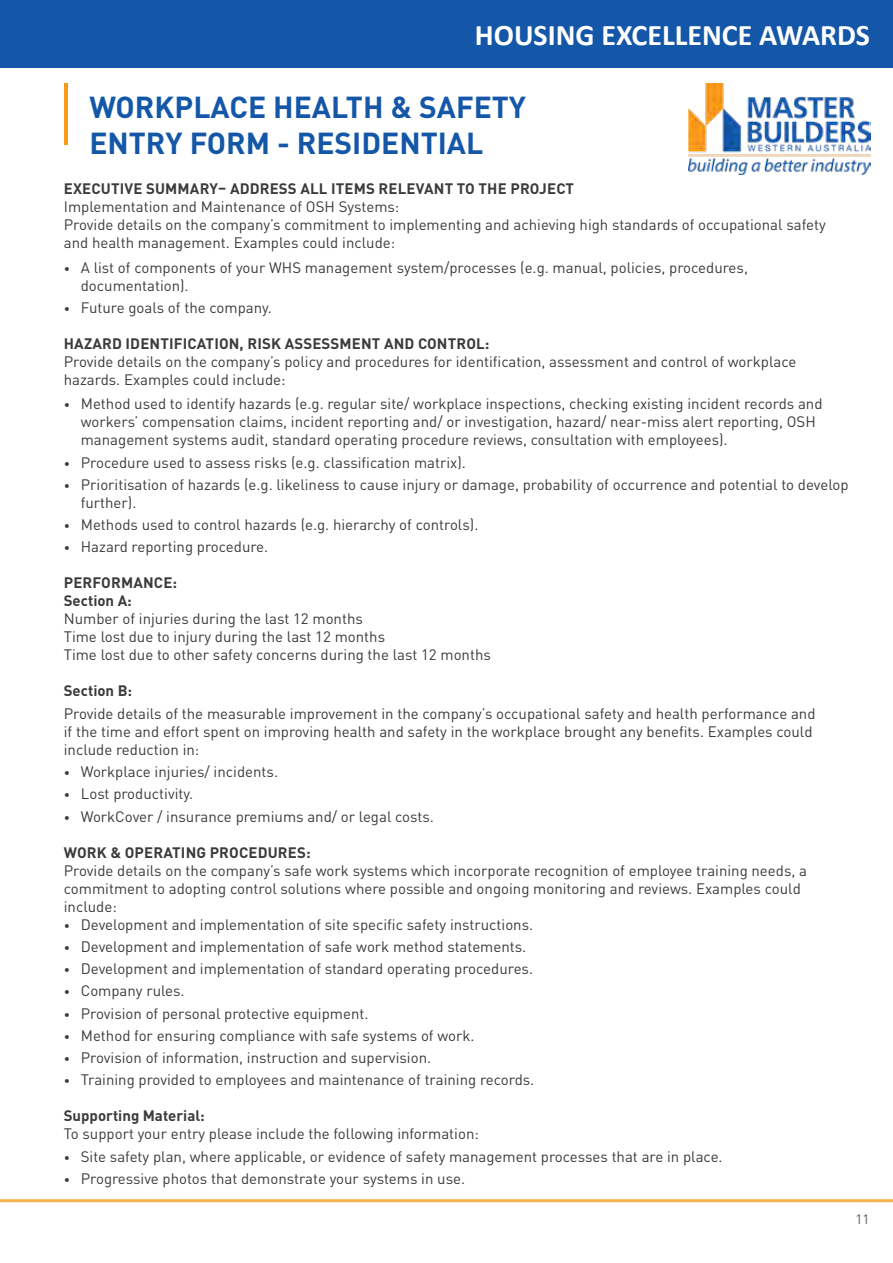
<style>
.page{position:relative;width:893px;height:1263px;background:#fff}
.page>*{position:absolute;margin:0;border:0;box-sizing:border-box;transform-origin:0 0}
.t1{font:700 30px/36px "DIN Pro";color:#1457a8}
.t2{font:700 30px "Calibri";color:#fff}
.t3{font:15px/18px "DIN Pro";color:#3c3b3c}
.t4{font:700 15px/18px "DIN Pro";letter-spacing:.01em;color:#3c3b3c}
.t5{font:13.5px "DIN Pro";color:#58595b}
.s1{font-size:12px}
</style>
<div class="page">
<hr style="left:0;top:1199px;width:893px;height:3px;background:#f89a1c">
<div style="left:0;top:0;width:893px;height:68px;background:#1457a8"></div>
<img style="left:689px;top:83px;width:182px;height:91px">
<hr style="left:64px;top:83px;width:4px;height:62px;background:#f89a1c">
<h1 class="t2" style="left:475px;top:14px;width:397px">HOUSING EXCELLENCE AWARDS</h1>
<h1 class="t1" style="left:89px;top:88px;width:438px">WORKPLACE HEALTH &amp; SAFETY<br>ENTRY FORM - RESIDENTIAL</h1>
<p class="t4" style="left:64px;top:178px;width:512px">EXECUTIVE SUMMARY– ADDRESS ALL ITEMS RELEVANT TO THE PROJECT</p>
<p class="t3" style="left:64px;top:196px;width:763px">Implementation and Maintenance of OSH Systems:<br>Provide details on the company’s commitment to implementing and achieving high standards of occupational safety and health management. Examples could include:</p>
<p class="t3" style="left:81px;top:258px;width:669px;text-indent:-17px"><span class="s1">•</span> A list of components of your WHS management system/processes (e.g. manual, policies, procedures, documentation).</p>
<p class="t3" style="left:64px;top:298px;width:210px"><span class="s1">•</span> Future goals of the company.</p>
<p class="t4" style="left:64px;top:334px;width:427px">HAZARD IDENTIFICATION, RISK ASSESSMENT AND CONTROL:</p>
<p class="t3" style="left:64px;top:352px;width:734px">Provide details on the company’s policy and procedures for identification, assessment and control of workplace hazards. Examples could include:</p>
<p class="t3" style="left:81px;top:394px;width:743px;text-indent:-17px"><span class="s1">•</span> Method used to identify hazards (e.g. regular site/ workplace inspections, checking existing incident records and workers’ compensation claims, incident reporting and/ or investigation, hazard/ near-miss alert reporting, OSH management systems audit, standard operating procedure reviews, consultation with employees).</p>
<p class="t3" style="left:64px;top:452px;width:404px"><span class="s1">•</span> Procedure used to assess risks (e.g. classification matrix).</p>
<p class="t3" style="left:81px;top:475px;width:769px;text-indent:-17px"><span class="s1">•</span> Prioritisation of hazards (e.g. likeliness to cause injury or damage, probability of occurrence and potential to develop further).</p>
<p class="t3" style="left:64px;top:515px;width:416px"><span class="s1">•</span> Methods used to control hazards (e.g. hierarchy of controls).</p>
<p class="t3" style="left:64px;top:537px;width:206px"><span class="s1">•</span> Hazard reporting procedure.</p>
<p class="t4" style="left:64px;top:573px;width:115px">PERFORMANCE:<br>Section A:</p>
<p class="t3" style="left:64px;top:609px;width:429px">Number of injuries during the last 12 months<br>Time lost due to injury during the last 12 months<br>Time lost due to other safety concerns during the last 12 months</p>
<p class="t4" style="left:64px;top:681px;width:70px">Section B:</p>
<p class="t3" style="left:64px;top:704px;width:753px">Provide details of the measurable improvement in the company’s occupational safety and health performance and if the time and effort spent on improving health and safety in the workplace brought any benefits. Examples could include reduction in:</p>
<p class="t3" style="left:64px;top:762px;width:216px"><span class="s1">•</span> Workplace injuries/ incidents.</p>
<p class="t3" style="left:64px;top:784px;width:131px"><span class="s1">•</span> Lost productivity.</p>
<p class="t3" style="left:64px;top:807px;width:372px"><span class="s1">•</span> WorkCover / insurance premiums and/ or legal costs.</p>
<p class="t4" style="left:64px;top:843px;width:248px">WORK &amp; OPERATING PROCEDURES:</p>
<p class="t3" style="left:64px;top:861px;width:745px">Provide details on the company’s safe work systems which incorporate recognition of employee training needs, a commitment to adopting control solutions where possible and ongoing monitoring and reviews. Examples could include:</p>
<p class="t3" style="left:64px;top:915px;width:471px"><span class="s1">•</span> Development and implementation of site specific safety instructions.</p>
<p class="t3" style="left:64px;top:937px;width:464px"><span class="s1">•</span> Development and implementation of safe work method statements.</p>
<p class="t3" style="left:64px;top:959px;width:471px"><span class="s1">•</span> Development and implementation of standard operating procedures.</p>
<p class="t3" style="left:64px;top:981px;width:122px"><span class="s1">•</span> Company rules.</p>
<p class="t3" style="left:64px;top:1004px;width:306px"><span class="s1">•</span> Provision of personal protective equipment.</p>
<p class="t3" style="left:64px;top:1026px;width:412px"><span class="s1">•</span> Method for ensuring compliance with safe systems of work.</p>
<p class="t3" style="left:64px;top:1048px;width:369px"><span class="s1">•</span> Provision of information, instruction and supervision.</p>
<p class="t3" style="left:64px;top:1070px;width:472px"><span class="s1">•</span> Training provided to employees and maintenance of training records.</p>
<p class="t4" style="left:64px;top:1106px;width:143px">Supporting Material:</p>
<p class="t3" style="left:64px;top:1124px;width:417px">To support your entry please include the following information:</p>
<p class="t3" style="left:64px;top:1147px;width:660px"><span class="s1">•</span> Site safety plan, where applicable, or evidence of safety management processes that are in place.</p>
<p class="t3" style="left:64px;top:1169px;width:403px"><span class="s1">•</span> Progressive photos that demonstrate your systems in use.</p>
<p class="t5" style="left:855px;top:1210px;width:16px">11</p>
</div>
